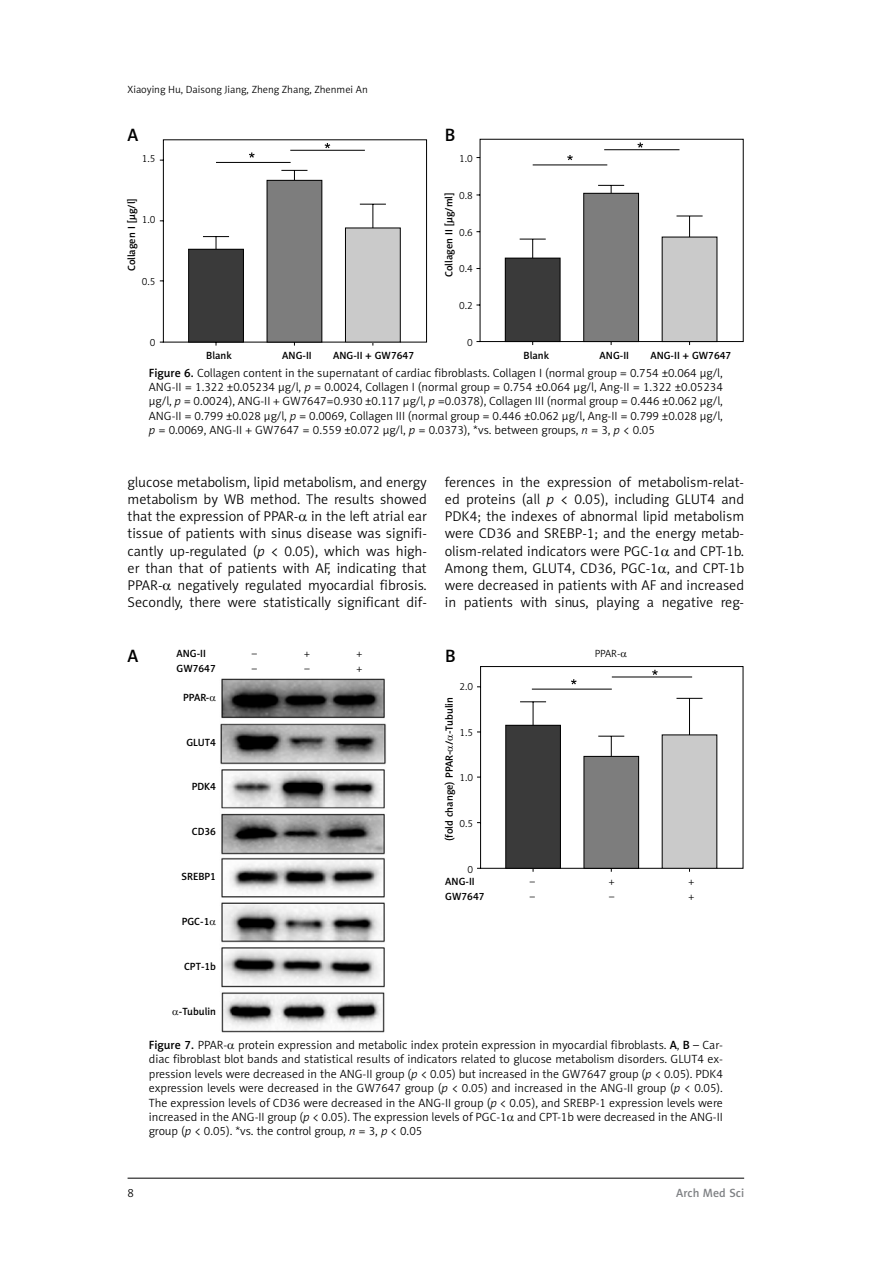
<style>
.page{position:relative;width:893px;height:1263px;background:#fff}
.page>*{position:absolute;margin:0;border:0;box-sizing:border-box;transform-origin:0 0}
.t1{font:18px "Naomi Sans EFN Medium";color:#000}
.t2{font:14.25px/17.2px "Naomi Sans EFN Light";color:#000;text-align:justify}
.t3{font:12px/14.4px "Naomi Sans EFN Light";color:#000;text-align:justify}
.t4{font:12px "Naomi Sans EFN Medium";color:#808285}
.t5{font:10.5px "Naomi Sans EFN Medium";color:#000}
.t6{font:10.5px "Naomi Sans EFN Light";color:#000}
.s1{font-family:"Naomi Sans EFN Medium"}
.s2{font-style:italic}
</style>
<div class="page">
<hr style="left:128px;top:1178px;width:616px;height:1px;background:#000">
<svg style="left:159px;top:139px;width:268px;height:207px"></svg>
<svg style="left:249px;top:152px;width:6px;height:6px"></svg>
<svg style="left:325px;top:143px;width:5px;height:5px"></svg>
<div style="left:189px;top:249px;width:54px;height:93px;background:#3a3a3a"></div>
<div style="left:188px;top:249px;width:56px;height:93px;border:1px solid #000"></div>
<div style="left:267px;top:180px;width:55px;height:162px;background:#7d7d7d"></div>
<div style="left:267px;top:180px;width:55px;height:162px;border:1px solid #000"></div>
<div style="left:345px;top:228px;width:55px;height:114px;background:#cacaca"></div>
<div style="left:345px;top:228px;width:56px;height:114px;border:1px solid #000"></div>
<hr style="left:216px;top:162px;width:75px;height:1px;background:#000">
<hr style="left:290px;top:150px;width:75px;height:1px;background:#000">
<svg style="left:476px;top:139px;width:268px;height:206px"></svg>
<svg style="left:567px;top:155px;width:6px;height:5px"></svg>
<svg style="left:637px;top:142px;width:6px;height:6px"></svg>
<div style="left:505px;top:258px;width:55px;height:84px;background:#3a3a3a"></div>
<div style="left:505px;top:258px;width:55px;height:84px;border:1px solid #000"></div>
<div style="left:584px;top:193px;width:54px;height:149px;background:#7d7d7d"></div>
<div style="left:583px;top:193px;width:56px;height:149px;border:1px solid #000"></div>
<div style="left:662px;top:237px;width:55px;height:105px;background:#cacaca"></div>
<hr style="left:533px;top:164px;width:74px;height:1px;background:#000">
<hr style="left:604px;top:149px;width:75px;height:1px;background:#000">
<svg style="left:477px;top:666px;width:267px;height:206px"></svg>
<svg style="left:571px;top:679px;width:6px;height:5px"></svg>
<svg style="left:652px;top:670px;width:6px;height:5px"></svg>
<div style="left:506px;top:725px;width:54px;height:143px;background:#3a3a3a"></div>
<div style="left:505px;top:725px;width:56px;height:144px;border:1px solid #000"></div>
<div style="left:584px;top:756px;width:55px;height:112px;background:#7d7d7d"></div>
<div style="left:584px;top:756px;width:55px;height:113px;border:1px solid #000"></div>
<div style="left:662px;top:735px;width:55px;height:133px;background:#cacaca"></div>
<hr style="left:532px;top:689px;width:80px;height:1px;background:#000">
<hr style="left:612px;top:676px;width:80px;height:1px;background:#000">
<img style="left:220px;top:678px;width:166px;height:354px">
<p class="t6" style="left:128px;top:83px;width:242px">Xiaoying Hu, Daisong Jiang, Zheng Zhang, Zhenmei An</p>
<h1 class="t1" style="left:128px;top:124px;width:12px">A</h1>
<h1 class="t1" style="left:445px;top:124px;width:12px">B</h1>
<p class="t6" style="left:459px;top:152px;width:15px">1.0</p>
<p class="t6" style="left:459px;top:189px;width:15px">0.8</p>
<p class="t6" style="left:459px;top:226px;width:15px">0.6</p>
<p class="t6" style="left:459px;top:263px;width:15px">0.4</p>
<p class="t6" style="left:459px;top:299px;width:15px">0.2</p>
<p class="t6" style="left:467px;top:336px;width:7px">0</p>
<p class="t6" style="left:142px;top:152px;width:15px">1.5</p>
<p class="t5" style="left:125px;top:271px;width:74px;rotate:-90deg">Collagen I [µg/l]</p>
<p class="t5" style="left:443px;top:277px;width:86px;rotate:-90deg">Collagen II [µg/ml]</p>
<p class="t6" style="left:142px;top:214px;width:15px">1.0</p>
<p class="t6" style="left:142px;top:275px;width:15px">0.5</p>
<p class="t6" style="left:150px;top:336px;width:7px">0</p>
<p class="t5" style="left:206px;top:349px;width:27px">Blank</p>
<p class="t5" style="left:282px;top:349px;width:31px">ANG-II</p>
<p class="t5" style="left:333px;top:349px;width:83px">ANG-II + GW7647</p>
<p class="t5" style="left:524px;top:349px;width:27px">Blank</p>
<p class="t5" style="left:600px;top:349px;width:31px">ANG-II</p>
<p class="t5" style="left:650px;top:349px;width:83px">ANG-II + GW7647</p>
<p class="t3" style="left:149px;top:365px;width:576px"><span class="s1">Figure 6.</span> Collagen content in the supernatant of cardiac fibroblasts. Collagen I (normal group = 0.754 ±0.064 μg/l, ANG-II = 1.322 ±0.05234 μg/l, <span class="s2">p</span> = 0.0024, Collagen I (normal group = 0.754 ±0.064 μg/l, Ang-II = 1.322 ±0.05234 μg/l, <span class="s2">p</span> = 0.0024), ANG-II + GW7647=0.930 ±0.117 μg/l, <span class="s2">p</span> =0.0378), Collagen III (normal group = 0.446 ±0.062 μg/l, ANG-II = 0.799 ±0.028 μg/l, <span class="s2">p</span> = 0.0069, Collagen III (normal group = 0.446 ±0.062 μg/l, Ang-II = 0.799 ±0.028 μg/l, <span class="s2">p</span> = 0.0069, ANG-II + GW7647 = 0.559 ±0.072 μg/l, <span class="s2">p</span> = 0.0373), *vs. between groups, <span class="s2">n</span> = 3, <span class="s2">p</span> &lt; 0.05</p>
<p class="t2" style="left:128px;top:473px;width:301px">glucose metabolism, lipid metabolism, and energy metabolism by WB method. The results showed that the expression of PPAR- in the left atrial ear tissue of patients with sinus disease was signifi&shy;cantly up-regulated (<span class="s2">p</span> &lt; 0.05), which was high&shy;er than that of patients with AF, indicating that PPAR- negatively regulated myocardial fibrosis.<br>Secondly, there were statistically significant dif-</p>
<p class="t2" style="left:445px;top:473px;width:301px">ferences in the expression of metabolism-relat&shy;ed proteins (all <span class="s2">p</span> &lt; 0.05), including GLUT4 and PDK4; the indexes of abnormal lipid metabolism were CD36 and SREBP-1; and the energy metab&shy;olism-related indicators were PGC-1 and CPT-1b.<br>Among them, GLUT4, CD36, PGC-1 , and CPT-1b were decreased in patients with AF and increased in patients with sinus, playing a negative reg-</p>
<p class="t5" style="left:177px;top:647px;width:31px">ANG-II</p>
<p class="t6" style="left:252px;top:647px;width:7px">–</p>
<p class="t6" style="left:304px;top:647px;width:7px">+</p>
<p class="t6" style="left:357px;top:647px;width:7px">+</p>
<p class="t5" style="left:177px;top:662px;width:41px">GW7647</p>
<p class="t6" style="left:252px;top:662px;width:7px">–</p>
<p class="t6" style="left:304px;top:662px;width:7px">–</p>
<p class="t6" style="left:357px;top:662px;width:7px">+</p>
<p class="t5" style="left:183px;top:691px;width:28px">PPAR-</p>
<p class="t5" style="left:186px;top:736px;width:31px">GLUT4</p>
<p class="t5" style="left:192px;top:781px;width:26px">PDK4</p>
<p class="t5" style="left:192px;top:825px;width:26px">CD36</p>
<p class="t5" style="left:181px;top:870px;width:36px">SREBP1</p>
<p class="t5" style="left:182px;top:915px;width:29px">PGC-1</p>
<p class="t5" style="left:184px;top:960px;width:33px">CPT-1b</p>
<p class="t5" style="left:179px;top:1005px;width:39px">-Tubulin</p>
<p class="t6" style="left:595px;top:647px;width:27px">PPAR-</p>
<h1 class="t1" style="left:128px;top:646px;width:12px">A</h1>
<h1 class="t1" style="left:445px;top:646px;width:12px">B</h1>
<p class="t6" style="left:459px;top:680px;width:15px">2.0</p>
<p class="t6" style="left:459px;top:726px;width:15px">1.5</p>
<p class="t6" style="left:459px;top:772px;width:15px">1.0</p>
<p class="t6" style="left:459px;top:817px;width:15px">0.5</p>
<p class="t6" style="left:467px;top:863px;width:7px">0</p>
<p class="t5" style="left:443px;top:841px;width:145px;rotate:-90deg">(fold change) PPAR- / -Tubulin</p>
<p class="t5" style="left:445px;top:875px;width:31px">ANG-II</p>
<p class="t6" style="left:530px;top:875px;width:7px">–</p>
<p class="t6" style="left:609px;top:875px;width:7px">+</p>
<p class="t6" style="left:688px;top:875px;width:7px">+</p>
<p class="t5" style="left:445px;top:890px;width:41px">GW7647</p>
<p class="t6" style="left:530px;top:890px;width:7px">–</p>
<p class="t6" style="left:609px;top:890px;width:7px">–</p>
<p class="t6" style="left:688px;top:890px;width:7px">+</p>
<p class="t3" style="left:149px;top:1038px;width:576px"><span class="s1">Figure 7.</span> PPAR- protein expression and metabolic index protein expression in myocardial fibroblasts. <span class="s1">A</span>, <span class="s1">B</span> – Car&shy;diac fibroblast blot bands and statistical results of indicators related to glucose metabolism disorders. GLUT4 ex&shy;pression levels were decreased in the ANG-II group (<span class="s2">p</span> &lt; 0.05) but increased in the GW7647 group (<span class="s2">p</span> &lt; 0.05). PDK4 expression levels were decreased in the GW7647 group (<span class="s2">p</span> &lt; 0.05) and increased in the ANG-II group (<span class="s2">p</span> &lt; 0.05).<br>The expression levels of CD36 were decreased in the ANG-II group (<span class="s2">p</span> &lt; 0.05), and SREBP-1 expression levels were increased in the ANG-II group (<span class="s2">p</span> &lt; 0.05). The expression levels of PGC-1 and CPT-1b were decreased in the ANG-II group (<span class="s2">p</span> &lt; 0.05). *vs. the control group, <span class="s2">n</span> = 3, <span class="s2">p</span> &lt; 0.05</p>
<p class="t3" style="left:128px;top:1186px;width:8px">8</p>
<p class="t4" style="left:676px;top:1186px;width:69px">Arch Med Sci</p>
</div>
